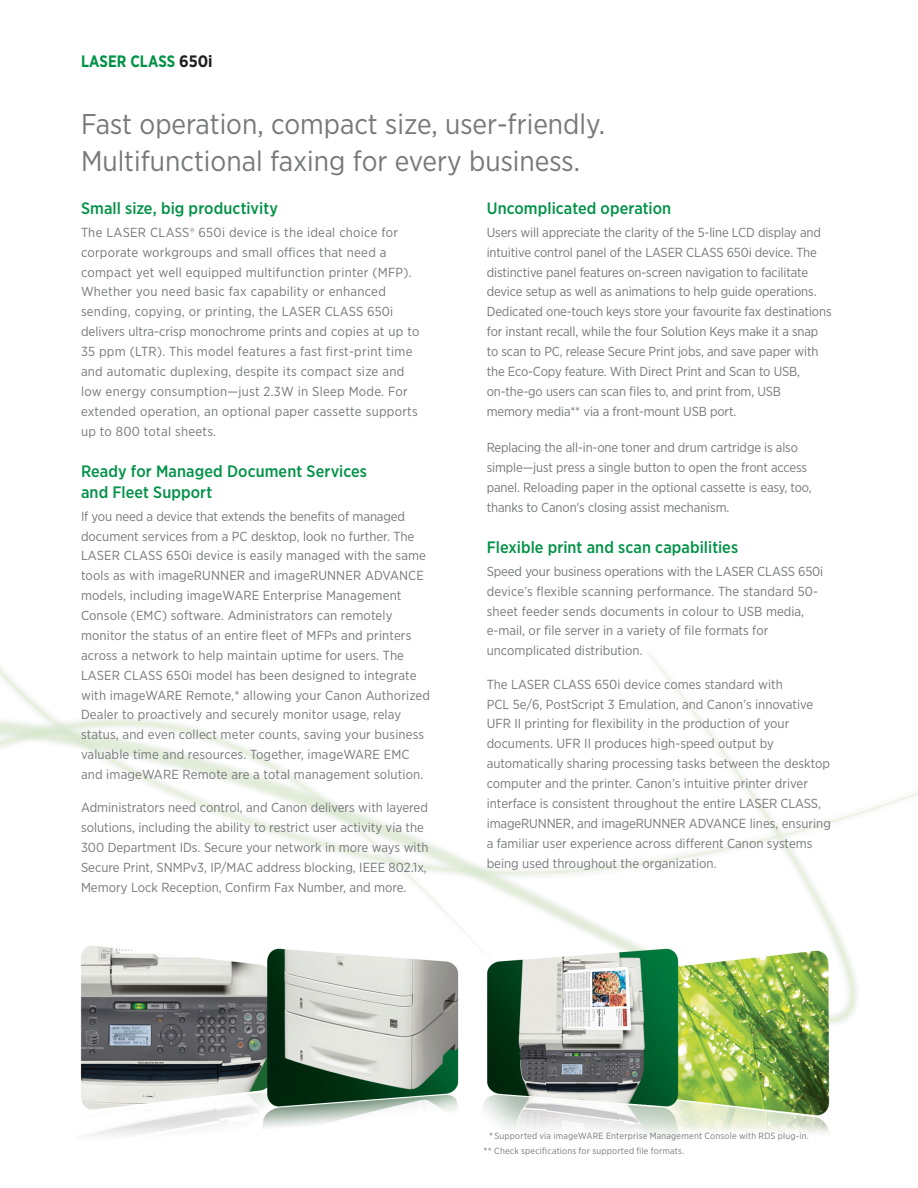
<style>
.page{position:relative;width:918px;height:1188px;background:#fff}
.page>*{position:absolute;margin:0;border:0;box-sizing:border-box;transform-origin:0 0}
.t1{font:28.5px/37.5px "Gotham Narrow";color:#76787b}
.t2{font:500 16.5px/21px "Gotham Narrow";letter-spacing:.005em;color:#009247}
.t3{font:700 16.5px "Gotham Narrow";color:#009247;scale:.93 1}
.t4{font:13.2px/19.8px "Gotham Narrow";color:#76787b}
.t5{font:13.2px/19.8px "Gotham Narrow";letter-spacing:.02em;color:#76787b}
.t6{font:9px/15px "Gotham Narrow";letter-spacing:.025em;color:#76787b}
.s1{color:#231f20}
.s2{font-size:10.5px}
</style>
<div class="page">
<img style="left:0;top:650px;width:918px;height:487px">
<p class="t3" style="left:81px;top:51px;width:143px">LASER CLASS <span class="s1">650i</span></p>
<h1 class="t1" style="left:81px;top:104px;width:526px">Fast operation, compact size, user-friendly.<br>Multifunctional faxing for every business.</h1>
<p class="t2" style="left:81px;top:197px;width:199px">Small size, big productivity</p>
<p class="t5" style="left:81px;top:222px;width:340px">The LASER CLASS® 650i device is the ideal choice for corporate workgroups and small offices that need a compact yet well equipped multifunction printer (MFP).<br>Whether you need basic fax capability or enhanced sending, copying, or printing, the LASER CLASS 650i delivers ultra-crisp monochrome prints and copies at up to 35 ppm (LTR). This model features a fast first-print time and automatic duplexing, despite its compact size and low energy consumption—just 2.3W in Sleep Mode. For extended operation, an optional paper cassette supports up to 800 total sheets.</p>
<p class="t2" style="left:81px;top:460px;width:288px">Ready for Managed Document Services and Fleet Support</p>
<p class="t4" style="left:81px;top:506px;width:351px">If you need a device that extends the benefits of managed document services from a PC desktop, look no further. The LASER CLASS 650i device is easily managed with the same tools as with imageRUNNER and imageRUNNER ADVANCE models, including imageWARE Enterprise Management Console (EMC) software. Administrators can remotely monitor the status of an entire fleet of MFPs and printers across a network to help maintain uptime for users. The LASER CLASS 650i model has been designed to integrate with imageWARE Remote,* allowing your Canon Authorized Dealer to proactively and securely monitor usage, relay status, and even collect meter counts, saving your business valuable time and resources. Together, imageWARE EMC and imageWARE Remote are a total management solution.</p>
<p class="t4" style="left:81px;top:798px;width:349px">Administrators need control, and Canon delivers with layered solutions, including the ability to restrict user activity via the 300 Department IDs. Secure your network in more ways with Secure Print, SNMPv3, IP/MAC address blocking, IEEE 802.1x, Memory Lock Reception, Confirm Fax Number, and more.</p>
<p class="t2" style="left:487px;top:197px;width:186px">Uncomplicated operation</p>
<p class="t4" style="left:487px;top:222px;width:346px">Users will appreciate the clarity of the 5-line LCD display and intuitive control panel of the LASER CLASS 650i device. The distinctive panel features on-screen navigation to facilitate device setup as well as animations to help guide operations.<br>Dedicated one-touch keys store your favourite fax destinations for instant recall, while the four Solution Keys make it a snap to scan to PC, release Secure Print jobs, and save paper with the Eco-Copy feature. With Direct Print and Scan to USB, on-the-go users can scan files to, and print from, USB<br>memory media** via a front-mount USB port.</p>
<p class="t4" style="left:487px;top:437px;width:327px">Replacing the all-in-one toner and drum cartridge is also simple—just press a single button to open the front access panel. Reloading paper in the optional cassette is easy, too, thanks to Canon's closing assist mechanism.</p>
<p class="t2" style="left:487px;top:536px;width:253px">Flexible print and scan capabilities</p>
<p class="t4" style="left:487px;top:561px;width:338px">Speed your business operations with the LASER CLASS 650i device’s flexible scanning performance. The standard 50- sheet feeder sends documents in colour to USB media, e-mail, or file server in a variety of file formats for uncomplicated distribution.</p>
<p class="t4" style="left:487px;top:674px;width:346px">The LASER CLASS 650i device comes standard with<br>PCL 5e/6, PostScript 3 Emulation, and Canon’s innovative UFR II printing for flexibility in the production of your documents. UFR II produces high-speed output by automatically sharing processing tasks between the desktop computer and the printer. Canon’s intuitive printer driver interface is consistent throughout the entire LASER CLASS, imageRUNNER, and imageRUNNER ADVANCE lines, ensuring a familiar user experience across different Canon systems being used throughout the organization.</p>
<p class="t6" style="left:484px;top:1128px;width:327px;text-indent:6px"><span class="s2">*</span>Supported via imageWARE Enterprise Management Console with RDS plug-in. <span class="s2">**</span> Check specifications for supported file formats.</p>
</div>
